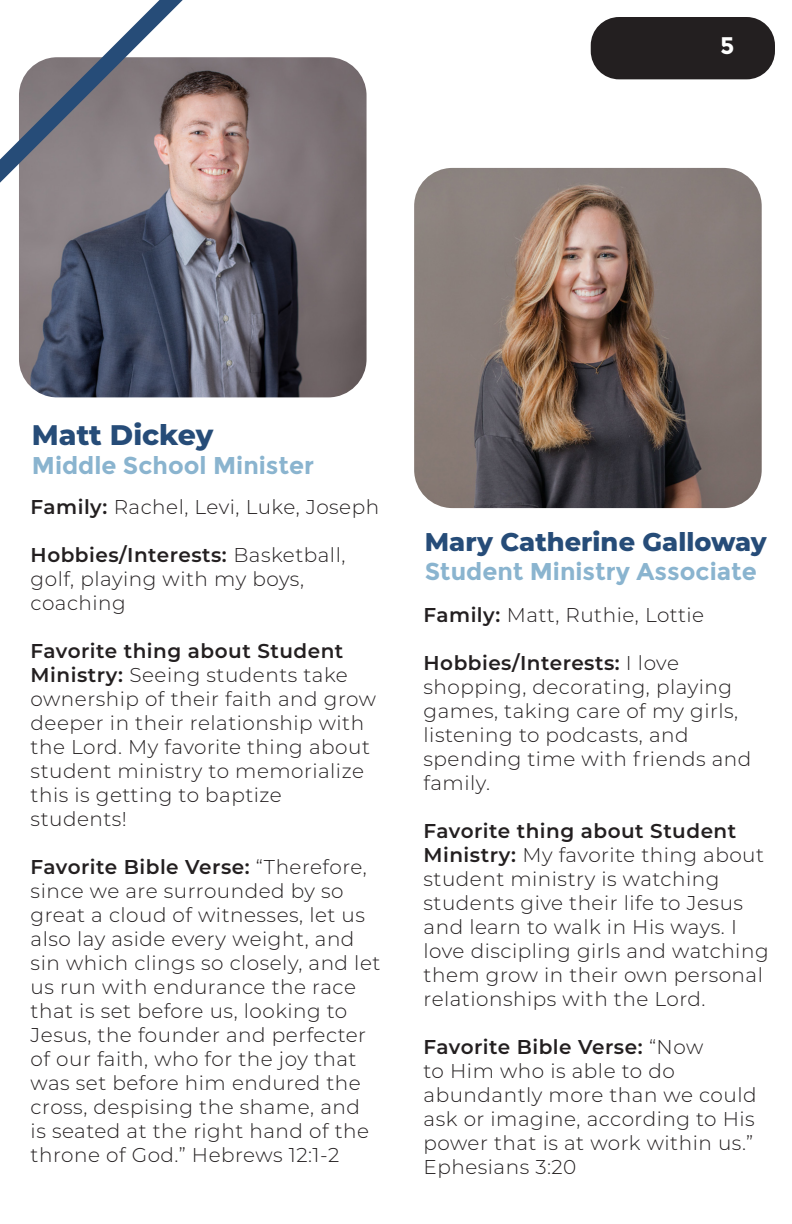
<style>
.page{position:relative;width:792px;height:1224px;background:#fff}
.page>*{position:absolute;margin:0;border:0;box-sizing:border-box;transform-origin:0 0}
.t1{font:800 28.4px "Montserrat";color:#264c78}
.t2{font:800 25.6px "Montserrat";color:#264c78}
.t3{font:700 24.2px "Montserrat";color:#8ab4cf}
.t4{font:700 24px "Montserrat";color:#fff}
.Body_Text{font:300 20px/24px "Montserrat";letter-spacing:.025em;color:#231f20}
.s1{font-weight:600}
</style>
<div class="page">
<img style="left:294px;top:57px;width:73px;height:340px">
<svg style="left:0;top:0;width:294px;height:398px"></svg>
<img style="left:414px;top:168px;width:348px;height:340px">
<div style="left:591px;top:17px;width:184px;height:62px;background:#231f20;border-radius:28px"></div>
<p class="t4" style="left:720px;top:31px;width:16px">5</p>
<p class="t1" style="left:32px;top:414px;width:183px">Matt Dickey</p>
<p class="t3" style="left:32px;top:451px;width:284px">Middle School Minister</p>
<p class="Body_Text" style="left:31px;top:494px;width:350px"><span class="s1">Family:</span> Rachel, Levi, Luke, Joseph</p>
<p class="Body_Text" style="left:31px;top:542px;width:316px"><span class="s1">Hobbies/Interests:</span> Basketball, golf, playing with my boys, coaching</p>
<p class="Body_Text" style="left:31px;top:638px;width:347px"><span class="s1">Favorite thing about Student<br>Ministry:</span> Seeing students take ownership of their faith and grow deeper in their relationship with the Lord. My favorite thing about student ministry to memorialize this is getting to baptize students!</p>
<p class="Body_Text" style="left:31px;top:854px;width:351px"><span class="s1">Favorite Bible Verse:</span> “Therefore, since we are surrounded by so great a cloud of witnesses, let us also lay aside every weight, and sin which clings so closely, and let us run with endurance the race that is set before us, looking to<br>Jesus, the founder and perfecter of our faith, who for the joy that was set before him endured the cross, despising the shame, and<br>is seated at the right hand of the throne of God.” Hebrews 12:1-2</p>
<p class="t2" style="left:425px;top:523px;width:343px">Mary Catherine Galloway</p>
<p class="t3" style="left:425px;top:557px;width:333px">Student Ministry Associate</p>
<p class="Body_Text" style="left:424px;top:603px;width:282px"><span class="s1">Family:</span> Matt, Ruthie, Lottie</p>
<p class="Body_Text" style="left:424px;top:651px;width:329px"><span class="s1">Hobbies/Interests:</span> I love shopping, decorating, playing games, taking care of my girls, listening to podcasts, and spending time with friends and family.</p>
<p class="Body_Text" style="left:424px;top:819px;width:347px"><span class="s1">Favorite thing about Student<br>Ministry:</span> My favorite thing about student ministry is watching students give their life to Jesus and learn to walk in His ways. I love discipling girls and watching them grow in their own personal relationships with the Lord.</p>
<p class="Body_Text" style="left:424px;top:1035px;width:335px"><span class="s1">Favorite Bible Verse:</span> “Now<br>to Him who is able to do abundantly more than we could ask or imagine, according to His power that is at work within us.”<br>Ephesians 3:20</p>
</div>
